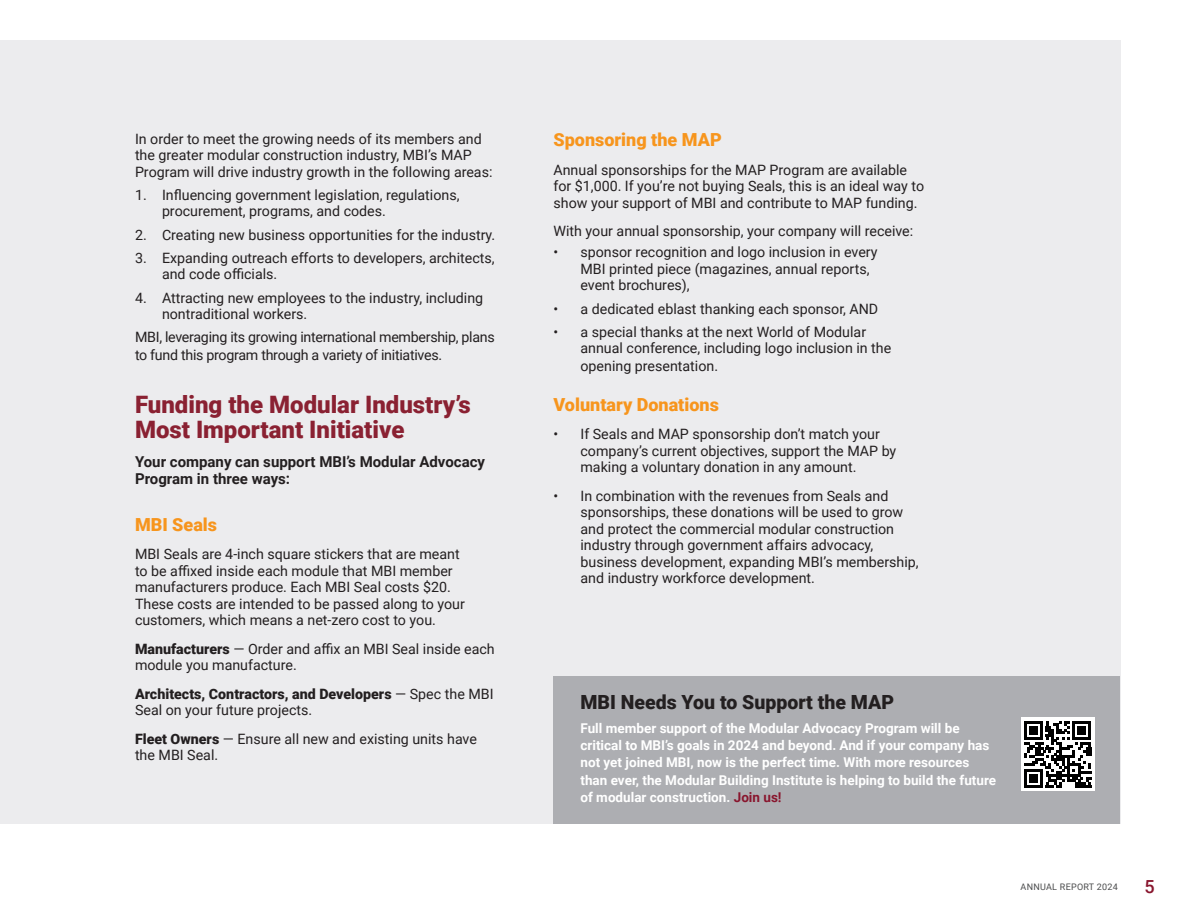
<style>
.page{position:relative;width:1188px;height:918px;background:#fff}
.page>*{position:absolute;margin:0;border:0;box-sizing:border-box;transform-origin:0 0}
.t1{font:900 24px/25.5px "Roboto";color:#8a2132}
.t2{font:900 19.5px "Roboto";color:#231f20}
.t3{font:900 18px "Roboto";color:#f7951d}
.t4{font:500 18px "Roboto";color:#89162e}
.t5{font:700 15px/17.9px "Roboto";color:#231f20}
.t6{font:14.25px/16.5px "Roboto";color:#231f20}
.t7{font:14.25px/17.9px "Roboto";letter-spacing:-.02em;color:#231f20}
.t8{font:900 14.25px/16.5px "Roboto";color:#231f20}
.t9{font:700 13.5px/17.2px "Roboto";color:#fff}
.t10{font:9px "Roboto";letter-spacing:.03em;color:#4b4c4d}
.s1{font-weight:900}
.s2{font-weight:400}
.s3{color:#89162e}
</style>
<div class="page">
<div style="left:0;top:40px;width:1120px;height:784px;background:#ececee"></div>
<div style="left:554px;top:676px;width:566px;height:148px;background:#adaeb2"></div>
<div style="left:1022px;top:717px;width:73px;height:74px;background:#fff"></div>
<svg style="left:1024px;top:721px;width:67px;height:67px"></svg>
<hr style="left:1024px;top:785px;width:19px;height:3px;background:#000">
<div style="left:1030px;top:774px;width:8px;height:8px;background:#000"></div>
<p class="t6" style="left:135px;top:130px;width:359px">In order to meet the growing needs of its members and the greater modular construction industry, MBI’s MAP<br>Program will drive industry growth in the following areas:</p>
<p class="t6" style="left:162px;top:186px;width:299px;text-indent:-27px">1. Influencing government legislation, regulations, procurement, programs, and codes.</p>
<p class="t6" style="left:135px;top:226px;width:362px">2. Creating new business opportunities for the industry.</p>
<p class="t6" style="left:162px;top:249px;width:334px;text-indent:-27px">3. Expanding outreach efforts to developers, architects, and code officials.</p>
<p class="t6" style="left:162px;top:289px;width:323px;text-indent:-27px">4. Attracting new employees to the industry, including nontraditional workers.</p>
<p class="t7" style="left:135px;top:328px;width:361px">MBI, leveraging its growing international membership, plans to fund this program through a variety of initiatives.</p>
<p class="t1" style="left:135px;top:390px;width:337px">Funding the Modular Industry’s<br>Most Important Initiative</p>
<p class="t5" style="left:135px;top:452px;width:352px">Your company can support MBI’s Modular Advocacy<br>Program in three ways:</p>
<p class="t3" style="left:135px;top:512px;width:84px">MBI Seals</p>
<p class="t6" style="left:135px;top:546px;width:331px">MBI Seals are 4-inch square stickers that are meant to be affixed inside each module that MBI member manufacturers produce. Each MBI Seal costs $20.<br>These costs are intended to be passed along to your customers, which means a net-zero cost to you.</p>
<p class="t6" style="left:135px;top:640px;width:361px"><span class="s1">Manufacturers</span> — Order and affix an MBI Seal inside each module you manufacture.</p>
<p class="t8" style="left:135px;top:685px;width:360px">Architects, Contractors, and Developers <span class="s2">— Spec the MBI<br>Seal on your future projects.</span></p>
<p class="t6" style="left:135px;top:730px;width:343px"><span class="s1">Fleet Owners</span> — Ensure all new and existing units have the MBI Seal.</p>
<p class="t3" style="left:554px;top:127px;width:170px">Sponsoring the MAP</p>
<p class="t6" style="left:554px;top:161px;width:372px">Annual sponsorships for the MAP Program are available for $1,000. If you’re not buying Seals, this is an ideal way to show your support of MBI and contribute to MAP funding.</p>
<p class="t6" style="left:554px;top:223px;width:361px">With your annual sponsorship, your company will receive:</p>
<p class="t6" style="left:580px;top:244px;width:299px;text-indent:-27px">• sponsor recognition and logo inclusion in every<br>MBI printed piece (magazines, annual reports, event brochures),</p>
<p class="t6" style="left:554px;top:300px;width:326px">• a dedicated eblast thanking each sponsor, AND</p>
<p class="t6" style="left:580px;top:323px;width:312px;text-indent:-27px">• a special thanks at the next World of Modular annual conference, including logo inclusion in the</p>
<p class="t6" style="left:580px;top:357px;width:139px">opening presentation.</p>
<p class="t3" style="left:554px;top:392px;width:167px">Voluntary Donations</p>
<p class="t6" style="left:580px;top:426px;width:317px;text-indent:-27px">• If Seals and MAP sponsorship don’t match your company’s current objectives, support the MAP by making a voluntary donation in any amount.</p>
<p class="t6" style="left:580px;top:487px;width:340px;text-indent:-27px">• In combination with the revenues from Seals and sponsorships, these donations will be used to grow and protect the commercial modular construction industry through government affairs advocacy, business development, expanding MBI’s membership, and industry workforce development.</p>
<p class="t2" style="left:580px;top:688px;width:315px">MBI Needs You to Support the MAP</p>
<p class="t9" style="left:580px;top:719px;width:417px">Full member support of the Modular Advocacy Program will be critical to MBI’s goals in 2024 and beyond. And if your company has not yet joined MBI, now is the perfect time. With more resources than ever, the Modular Building Institute is helping to build the future of modular construction. <span class="s3">Join us!</span></p>
<p class="t10" style="left:1021px;top:881px;width:99px">ANNUAL REPORT 2024</p>
<p class="t4" style="left:1145px;top:874px;width:12px">5</p>
</div>
